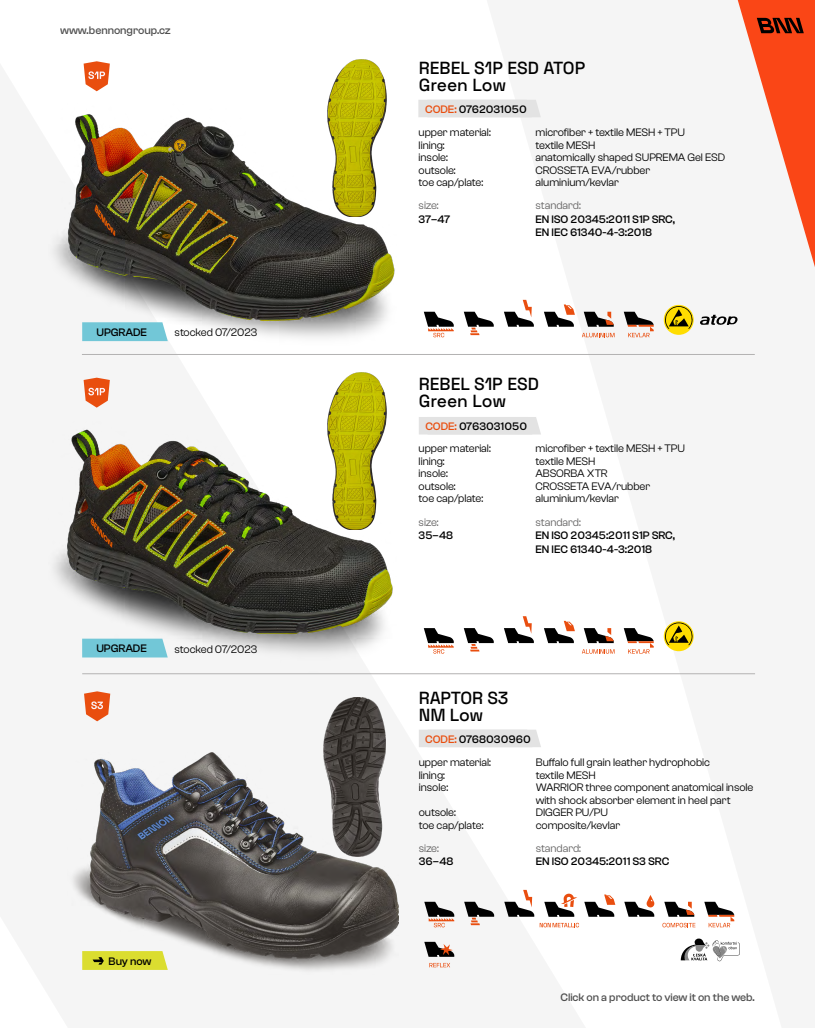
<style>
.page{position:relative;width:815px;height:1028px;background:#fff}
.page>*{position:absolute;margin:0;border:0;box-sizing:border-box;transform-origin:0 0}
.t1{font:500 17.5px/17.5px "Space Grotesk";color:#000}
.t2{font:11.25px/12.5px "Clash Grotesk";letter-spacing:-.005em;color:#000}
.t3{font:500 11.25px/13.5px "Clash Grotesk";letter-spacing:-.005em;color:#000}
.t4{font:11.25px "Clash Grotesk";letter-spacing:-.005em;color:#646363}
.s1{color:#e94e0f}
</style>
<div class="page">
<svg style="left:738px;top:0;width:77px;height:267px"></svg>
<img style="left:49px;top:421px;width:344px;height:252px">
<img style="left:48px;top:114px;width:347px;height:228px">
<hr style="left:82px;top:354px;width:673px;height:1px;background:#b3b2b2">
<img style="left:327px;top:59px;width:61px;height:158px">
<img style="left:327px;top:372px;width:61px;height:158px">
<div style="left:418px;top:100px;width:123px;height:17px;background:#e3e3e3"></div>
<div style="left:419px;top:417px;width:122px;height:17px;background:#e3e3e3"></div>
<svg style="left:544px;top:304px;width:31px;height:23px"></svg>
<svg style="left:582px;top:333px;width:33px;height:4px"></svg>
<svg style="left:584px;top:312px;width:30px;height:15px"></svg>
<svg style="left:624px;top:312px;width:30px;height:25px"></svg>
<svg style="left:424px;top:312px;width:30px;height:25px"></svg>
<svg style="left:504px;top:300px;width:30px;height:27px"></svg>
<svg style="left:464px;top:312px;width:30px;height:23px"></svg>
<div style="left:664px;top:305px;width:30px;height:30px;background:#fd0;border-radius:50%"></div>
<svg style="left:665px;top:304px;width:28px;height:25px"></svg>
<svg style="left:700px;top:315px;width:38px;height:10px"></svg>
<svg style="left:84px;top:61px;width:26px;height:30px"></svg>
<svg style="left:544px;top:621px;width:31px;height:22px"></svg>
<svg style="left:582px;top:649px;width:33px;height:5px"></svg>
<svg style="left:584px;top:628px;width:30px;height:15px"></svg>
<svg style="left:624px;top:628px;width:30px;height:25px"></svg>
<svg style="left:424px;top:628px;width:30px;height:26px"></svg>
<svg style="left:504px;top:616px;width:30px;height:27px"></svg>
<svg style="left:464px;top:628px;width:30px;height:23px"></svg>
<div style="left:664px;top:621px;width:30px;height:30px;background:#fd0;border-radius:50%"></div>
<svg style="left:665px;top:621px;width:28px;height:24px"></svg>
<svg style="left:84px;top:378px;width:26px;height:29px"></svg>
<svg style="left:77px;top:322px;width:91px;height:19px;background:#7fccda"></svg>
<svg style="left:77px;top:638px;width:91px;height:19px;background:#81ccda"></svg>
<img style="left:68px;top:753px;width:330px;height:221px">
<svg style="left:662px;top:922px;width:33px;height:5px"></svg>
<svg style="left:664px;top:901px;width:30px;height:15px"></svg>
<svg style="left:704px;top:901px;width:30px;height:26px"></svg>
<svg style="left:429px;top:962px;width:21px;height:5px"></svg>
<svg style="left:424px;top:941px;width:30px;height:15px"></svg>
<svg style="left:584px;top:894px;width:31px;height:22px"></svg>
<svg style="left:424px;top:901px;width:30px;height:26px"></svg>
<svg style="left:504px;top:890px;width:30px;height:26px"></svg>
<svg style="left:464px;top:901px;width:30px;height:24px"></svg>
<svg style="left:624px;top:895px;width:30px;height:21px"></svg>
<svg style="left:540px;top:922px;width:39px;height:5px"></svg>
<svg style="left:544px;top:893px;width:33px;height:23px"></svg>
<svg style="left:84px;top:691px;width:26px;height:30px"></svg>
<svg style="left:681px;top:938px;width:59px;height:23px"></svg>
<svg style="left:419px;top:729px;width:122px;height:18px;background:#e4e4e4"></svg>
<img style="left:323px;top:697px;width:62px;height:160px">
<svg style="left:77px;top:951px;width:91px;height:19px;background:#d8da41"></svg>
<hr style="left:82px;top:673px;width:673px;height:1px;background:#b3b2b2">
<p class="t3" style="left:60px;top:24px;width:112px">www.bennongroup.cz</p>
<p class="t3" style="left:96px;top:325px;width:52px">UPGRADE</p>
<p class="t2" style="left:175px;top:326px;width:84px">stocked 07/2023</p>
<p class="t3" style="left:96px;top:641px;width:52px">UPGRADE</p>
<p class="t2" style="left:175px;top:642px;width:84px">stocked 07/2023</p>
<p class="t3" style="left:109px;top:954px;width:44px">Buy now</p>
<h1 class="t1" style="left:419px;top:57px;width:168px">REBEL S1P ESD ATOP<br>Green Low</h1>
<p class="t3" style="left:425px;top:102px;width:103px"><span class="s1">CODE:</span> 0762031050</p>
<p class="t2" style="left:419px;top:126px;width:74px">upper material:</p>
<p class="t2" style="left:536px;top:126px;width:151px">microfiber + textile MESH + TPU</p>
<p class="t2" style="left:419px;top:138px;width:28px">lining:</p>
<p class="t2" style="left:536px;top:138px;width:61px">textile MESH</p>
<p class="t2" style="left:419px;top:151px;width:31px">insole:</p>
<p class="t2" style="left:536px;top:151px;width:191px">anatomically shaped SUPREMA Gel ESD</p>
<p class="t2" style="left:419px;top:163px;width:39px">outsole:</p>
<p class="t2" style="left:536px;top:163px;width:116px">CROSSETA EVA/rubber</p>
<p class="t2" style="left:419px;top:176px;width:66px">toe cap/plate:</p>
<p class="t2" style="left:536px;top:176px;width:85px">aluminium/kevlar</p>
<p class="t4" style="left:419px;top:199px;width:22px">size:</p>
<p class="t3" style="left:419px;top:212px;width:33px">37-47</p>
<p class="t4" style="left:536px;top:199px;width:47px">standard:</p>
<p class="t3" style="left:536px;top:212px;width:141px">EN ISO 20345:2011 S1P SRC,<br>EN IEC 61340-4-3:2018</p>
<h1 class="t1" style="left:419px;top:374px;width:122px">REBEL S1P ESD<br>Green Low</h1>
<p class="t3" style="left:425px;top:419px;width:103px"><span class="s1">CODE:</span> 0763031050</p>
<p class="t2" style="left:419px;top:442px;width:74px">upper material:</p>
<p class="t2" style="left:536px;top:442px;width:151px">microfiber + textile MESH + TPU</p>
<p class="t2" style="left:419px;top:455px;width:28px">lining:</p>
<p class="t2" style="left:536px;top:455px;width:61px">textile MESH</p>
<p class="t2" style="left:419px;top:467px;width:31px">insole:</p>
<p class="t2" style="left:536px;top:467px;width:74px">ABSORBA XTR</p>
<p class="t2" style="left:419px;top:480px;width:39px">outsole:</p>
<p class="t2" style="left:536px;top:480px;width:116px">CROSSETA EVA/rubber</p>
<p class="t2" style="left:419px;top:492px;width:66px">toe cap/plate:</p>
<p class="t2" style="left:536px;top:492px;width:85px">aluminium/kevlar</p>
<p class="t4" style="left:419px;top:515px;width:22px">size:</p>
<p class="t3" style="left:419px;top:528px;width:36px">35-48</p>
<p class="t4" style="left:536px;top:515px;width:47px">standard:</p>
<p class="t3" style="left:536px;top:528px;width:141px">EN ISO 20345:2011 S1P SRC,<br>EN IEC 61340-4-3:2018</p>
<h1 class="t1" style="left:419px;top:687px;width:91px">RAPTOR S3<br>NM Low</h1>
<p class="t2" style="left:419px;top:756px;width:74px">upper material:</p>
<p class="t2" style="left:536px;top:756px;width:176px">Buffalo full grain leather hydrophobic</p>
<p class="t2" style="left:419px;top:768px;width:28px">lining:</p>
<p class="t2" style="left:536px;top:768px;width:61px">textile MESH</p>
<p class="t2" style="left:419px;top:781px;width:31px">insole:</p>
<p class="t2" style="left:536px;top:781px;width:219px">WARRIOR three component anatomical insole with shock absorber element in heel part</p>
<p class="t2" style="left:419px;top:806px;width:39px">outsole:</p>
<p class="t2" style="left:536px;top:806px;width:74px">DIGGER PU/PU</p>
<p class="t2" style="left:419px;top:818px;width:66px">toe cap/plate:</p>
<p class="t2" style="left:536px;top:818px;width:86px">composite/kevlar</p>
<p class="t4" style="left:419px;top:841px;width:22px">size:</p>
<p class="t3" style="left:419px;top:854px;width:36px">36-48</p>
<p class="t3" style="left:425px;top:732px;width:107px"><span class="s1">CODE:</span> 0768030960</p>
<p class="t4" style="left:536px;top:841px;width:47px">standard:</p>
<p class="t3" style="left:536px;top:854px;width:135px">EN ISO 20345:2011 S3 SRC</p>
<p class="t3" style="left:560px;top:990px;width:196px">Click on a product to view it on the web.</p>
</div>
